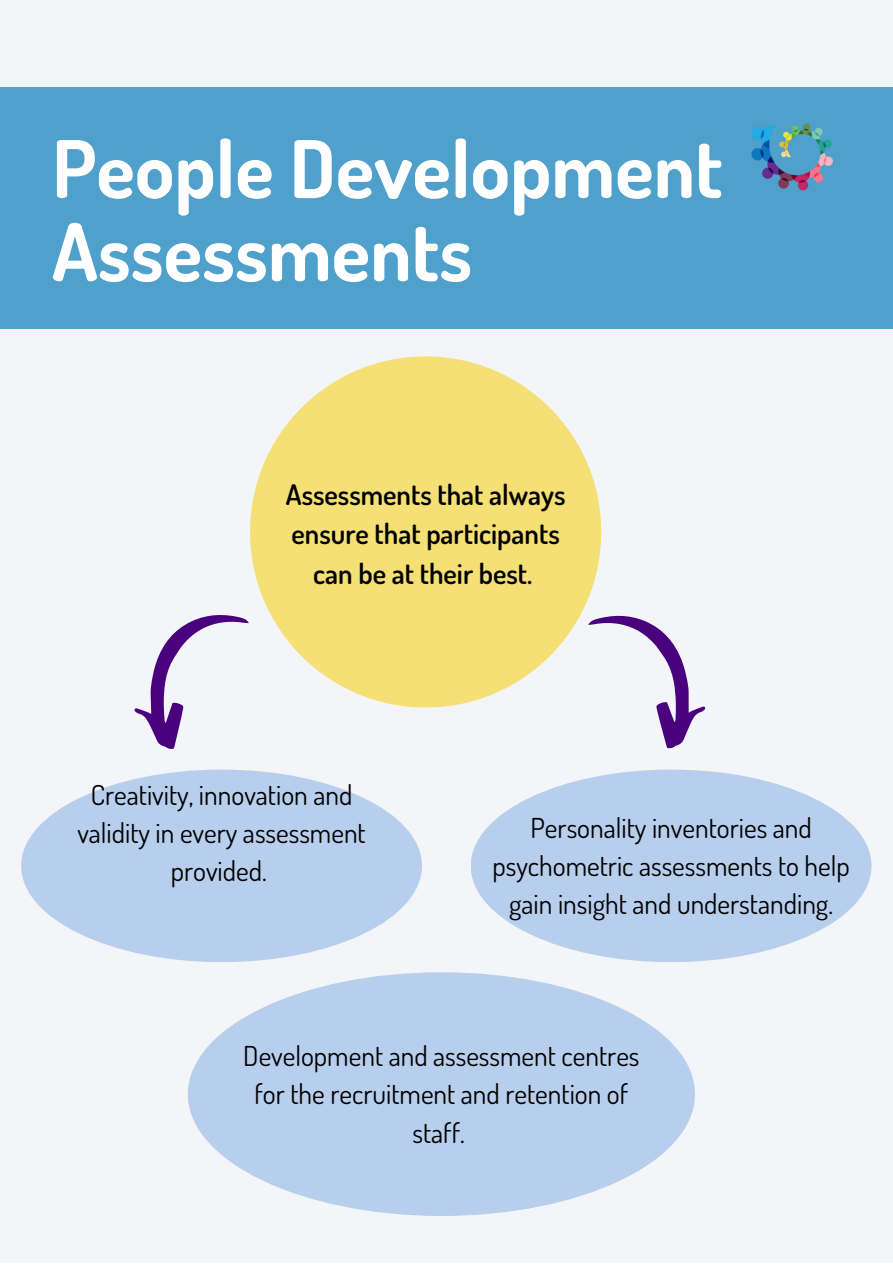
<style>
.page{position:relative;width:893px;height:1264px;background:#fff}
.page>*{position:absolute;margin:0;border:0;box-sizing:border-box;transform-origin:0 0}
.t1{font:700 79.5px/83.2px "Dosis";color:#fff}
.t2{font:600 28.2px/39.3px "Dosis";color:#000;text-align:center}
.t3{font:27.45px/38.2px "Dosis";color:#000;text-align:center}
</style>
<div class="page">
<div style="left:0;top:0;width:892px;height:1262px;background:#f3f5f9"></div>
<div style="left:0;top:87px;width:892px;height:242px;background:#4fa0ca"></div>
<img style="left:751px;top:123px;width:82px;height:68px">
<svg style="left:587px;top:592px;width:119px;height:157px"></svg>
<svg style="left:134px;top:615px;width:115px;height:134px"></svg>
<div style="left:250px;top:356px;width:351px;height:351px;background:#f4e075;border-radius:50%"></div>
<div style="left:470px;top:769px;width:401px;height:193px;background:#b7ceec;border-radius:50%"></div>
<div style="left:188px;top:972px;width:507px;height:243px;background:#b7ceec;border-radius:50%"></div>
<div style="left:21px;top:769px;width:401px;height:193px;background:#b7ceec;border-radius:50%"></div>
<p class="t1" style="left:52px;top:125px;width:672px">People Development<br>Assessments</p>
<p class="t2" style="left:286px;top:474px;width:281px">Assessments that always ensure that participants can be at their best.</p>
<p class="t3" style="left:77px;top:775px;width:290px">Creativity, innovation and validity in every assessment provided.</p>
<p class="t3" style="left:492px;top:807px;width:359px">Personality inventories and psychometric assessments to help gain insight and understanding.</p>
<p class="t3" style="left:243px;top:1036px;width:398px">Development and assessment centres for the recruitment and retention of staff.</p>
</div>
